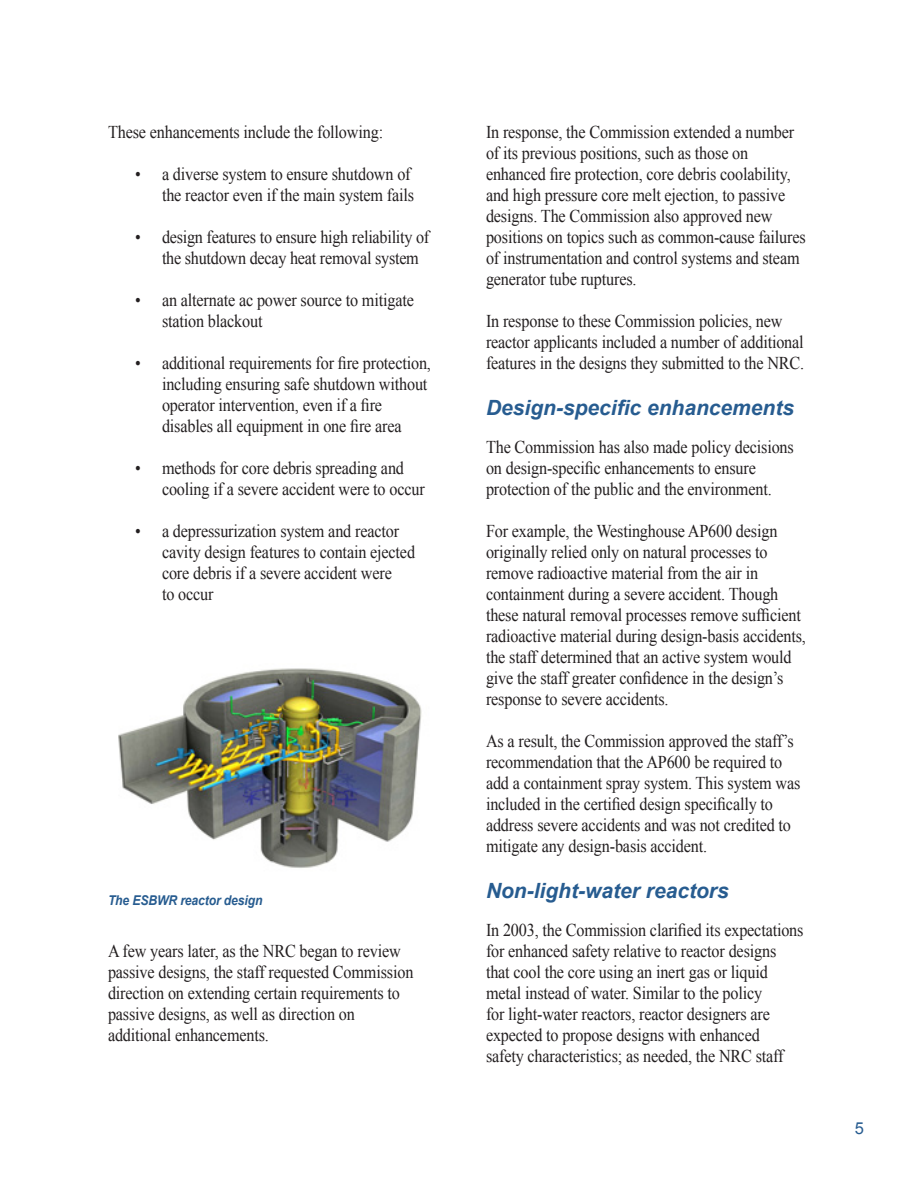
<style>
.page{position:relative;width:918px;height:1188px;background:#fff}
.page>*{position:absolute;margin:0;border:0;box-sizing:border-box;transform-origin:0 0}
.Header_2{font:italic 700 21px "Arial";color:#275c90}
.Body_Text{font:18px/21px "Times New Roman";letter-spacing:-.01em;color:#231f20;scale:.9 1}
.Bullets{font:18px/21px "Times New Roman";letter-spacing:-.01em;color:#231f20;scale:.9 1}
.t1{font:16.5px "Arial";color:#275c90}
.t2{font:italic 700 13.5px "Arial";letter-spacing:-.01em;color:#275c90;scale:.9 1}
</style>
<div class="page">
<img style="left:118px;top:668px;width:304px;height:200px">
<p class="Body_Text" style="left:108px;top:121px;width:307px">These enhancements include the following:</p>
<p class="Bullets" style="left:135px;top:163px;width:312px;text-align:right">• a diverse system to ensure shutdown of the reactor even if the main system fails</p>
<p class="Bullets" style="left:162px;top:226px;width:299px;text-indent:-27px">• design features to ensure high reliability of the shutdown decay heat removal system</p>
<p class="Bullets" style="left:162px;top:289px;width:281px;text-indent:-27px">• an alternate ac power source to mitigate station blackout</p>
<p class="Bullets" style="left:162px;top:352px;width:300px;text-indent:-27px">• additional requirements for fire protection, including ensuring safe shutdown without operator intervention, even if a fire disables all equipment in one fire area</p>
<p class="Bullets" style="left:162px;top:457px;width:294px;text-indent:-27px">• methods for core debris spreading and cooling if a severe accident were to occur</p>
<p class="Bullets" style="left:162px;top:520px;width:283px;text-indent:-27px">• a depressurization system and reactor cavity design features to contain ejected core debris if a severe accident were<br>to occur</p>
<p class="t2" style="left:108px;top:891px;width:173px">The ESBWR reactor design</p>
<p class="Body_Text" style="left:108px;top:940px;width:341px">A few years later, as the NRC began to review passive designs, the staff requested Commission direction on extending certain requirements to passive designs, as well as direction on additional enhancements.</p>
<p class="Body_Text" style="left:486px;top:121px;width:357px">In response, the Commission extended a number of its previous positions, such as those on enhanced fire protection, core debris coolability, and high pressure core melt ejection, to passive designs. The Commission also approved new positions on topics such as common-cause failures of instrumentation and control systems and steam generator tube ruptures.</p>
<p class="Body_Text" style="left:486px;top:310px;width:355px">In response to these Commission policies, new reactor applicants included a number of additional features in the designs they submitted to the NRC.</p>
<p class="Header_2" style="left:486px;top:394px;width:310px">Design-specific enhancements</p>
<p class="Body_Text" style="left:486px;top:436px;width:344px">The Commission has also made policy decisions on design-specific enhancements to ensure protection of the public and the environment.</p>
<p class="Body_Text" style="left:486px;top:520px;width:357px">For example, the Westinghouse AP600 design originally relied only on natural processes to remove radioactive material from the air in containment during a severe accident. Though these natural removal processes remove sufficient radioactive material during design-basis accidents, the staff determined that an active system would give the staff greater confidence in the design’s response to severe accidents.</p>
<p class="Body_Text" style="left:486px;top:730px;width:351px">As a result, the Commission approved the staff’s recommendation that the AP600 be required to add a containment spray system. This system was included in the certified design specifically to address severe accidents and was not credited to mitigate any design-basis accident.</p>
<p class="Header_2" style="left:486px;top:877px;width:244px">Non-light-water reactors</p>
<p class="Body_Text" style="left:486px;top:919px;width:354px">In 2003, the Commission clarified its expectations for enhanced safety relative to reactor designs that cool the core using an inert gas or liquid metal instead of water. Similar to the policy<br>for light-water reactors, reactor designers are expected to propose designs with enhanced<br>safety characteristics; as needed, the NRC staff</p>
<p class="t1" style="left:855px;top:1117px;width:11px">5</p>
</div>
